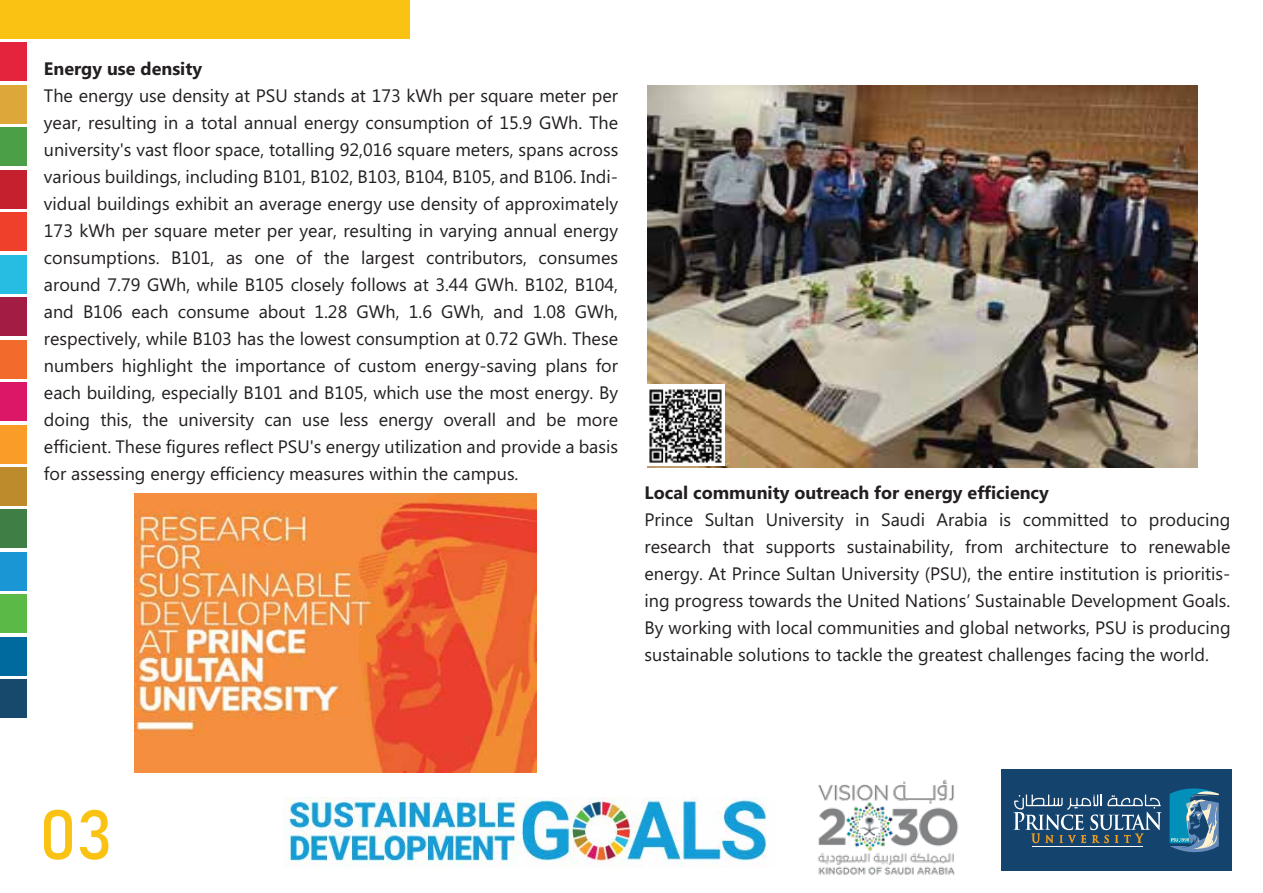
<style>
.page{position:relative;width:1263px;height:893px;background:#fff}
.page>*{position:absolute;margin:0;border:0;box-sizing:border-box;transform-origin:0 0}
.t1{font:69px "Bahnschrift";color:#fac313}
.t2{font:18px/27px "Microsoft Phags Pa";color:#231f20;text-align:justify}
.t3{font:700 18px "Microsoft Phags Pa";color:#231f20}
</style>
<div class="page">
<img style="left:817px;top:779px;width:142px;height:96px">
<div style="left:1001px;top:769px;width:231px;height:102px;background:#14436e"></div>
<svg style="left:1169px;top:788px;width:50px;height:65px"></svg>
<hr style="left:1033px;top:846px;width:110px;height:1px;background:#fff">
<svg style="left:1013px;top:794px;width:148px;height:49px"></svg>
<div style="left:0;top:0;width:410px;height:39px;background:#fac313"></div>
<div style="left:0;top:43px;width:27px;height:38px;background:#e4243c"></div>
<div style="left:0;top:85px;width:27px;height:39px;background:#dea739"></div>
<div style="left:0;top:128px;width:27px;height:38px;background:#4b9f46"></div>
<div style="left:0;top:170px;width:27px;height:39px;background:#c5202e"></div>
<div style="left:0;top:212px;width:27px;height:39px;background:#ef402b"></div>
<div style="left:0;top:255px;width:27px;height:39px;background:#27bde2"></div>
<div style="left:0;top:297px;width:27px;height:39px;background:#a21c43"></div>
<div style="left:0;top:340px;width:27px;height:38px;background:#f26a2c"></div>
<div style="left:0;top:382px;width:27px;height:39px;background:#dd1768"></div>
<div style="left:0;top:425px;width:27px;height:38px;background:#f99c28"></div>
<div style="left:0;top:467px;width:27px;height:39px;background:#be8b2c"></div>
<div style="left:0;top:510px;width:27px;height:38px;background:#3f7e44"></div>
<div style="left:0;top:552px;width:27px;height:39px;background:#1a96d4"></div>
<div style="left:0;top:594px;width:27px;height:39px;background:#5bba47"></div>
<div style="left:0;top:637px;width:27px;height:39px;background:#00699d"></div>
<div style="left:0;top:679px;width:27px;height:39px;background:#16496b"></div>
<img style="left:283px;top:798px;width:484px;height:69px">
<img style="left:647px;top:85px;width:551px;height:382px">
<img style="left:647px;top:384px;width:78px;height:81px">
<img style="left:135px;top:494px;width:402px;height:278px">
<p class="t3" style="left:44px;top:56px;width:160px">Energy use density</p>
<p class="t2" style="left:44px;top:82px;width:576px">The energy use density at PSU stands at 173 kWh per square meter per year, resulting in a total annual energy consumption of 15.9 GWh. The university's vast floor space, totalling 92,016 square meters, spans across various buildings, including B101, B102, B103, B104, B105, and B106. Indi&shy;vidual buildings exhibit an average energy use density of approximately 173 kWh per square meter per year, resulting in varying annual energy consumptions. B101, as one of the largest contributors, consumes around 7.79 GWh, while B105 closely follows at 3.44 GWh. B102, B104, and B106 each consume about 1.28 GWh, 1.6 GWh, and 1.08 GWh, respectively, while B103 has the lowest consumption at 0.72 GWh. These numbers highlight the importance of custom energy-saving plans for each building, especially B101 and B105, which use the most energy. By doing this, the university can use less energy overall and be more efficient. These figures reflect PSU's energy utilization and provide a basis for assessing energy efficiency measures within the campus.</p>
<p class="t3" style="left:644px;top:480px;width:406px">Local community outreach for energy efficiency</p>
<p class="t2" style="left:644px;top:505px;width:587px">Prince Sultan University in Saudi Arabia is committed to producing research that supports sustainability, from architecture to renewable energy. At Prince Sultan University (PSU), the entire institution is prioritis&shy;ing progress towards the United Nations’ Sustainable Development Goals.<br>By working with local communities and global networks, PSU is producing sustainable solutions to tackle the greatest challenges facing the world.</p>
<h1 class="t1" style="left:39px;top:782px;width:76px">03</h1>
</div>
